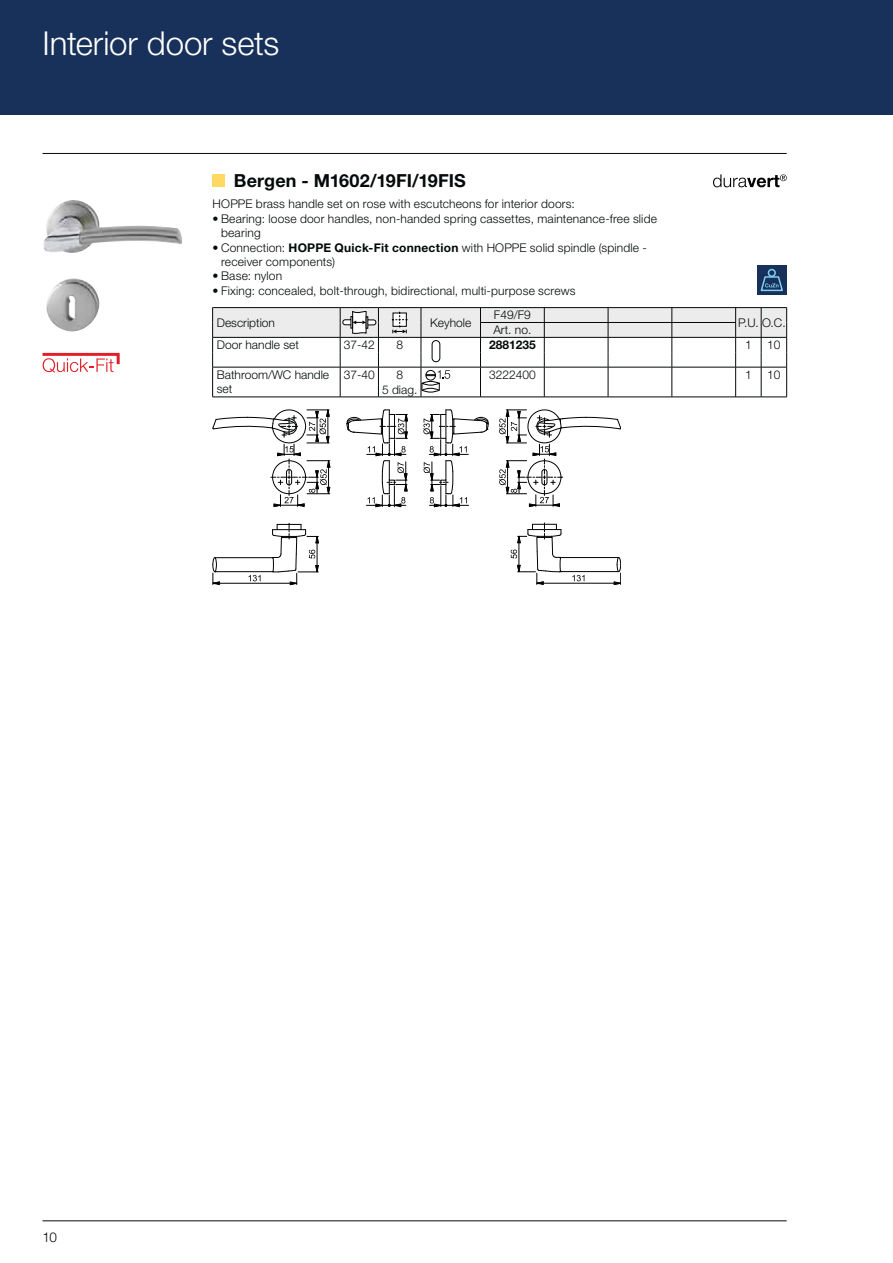
<style>
.page{position:relative;width:893px;height:1263px;background:#fff}
.page>*{position:absolute;margin:0;border:0;box-sizing:border-box;transform-origin:0 0}
.t1{font:300 33px "Helvetica Neue LTW1 G";letter-spacing:-.005em;color:#fff}
.t2{font:700 18px "Helvetica Neue LTW1 G";letter-spacing:.005em;color:#040909}
.t3{font:300 13.5px "Helvetica Neue LTW1 G";color:#040909}
.t4{font:300 12px/14.4px "Helvetica Neue LTW1 G";letter-spacing:.015em;color:#040909}
.t5{font:700 12px "Helvetica Neue LTW1 G";color:#040909}
.s1{font-weight:700}
</style>
<div class="page">
<div style="left:0;top:0;width:893px;height:115px;background:#18315a"></div>
<hr style="left:43px;top:1220px;width:744px;height:1px;background:#040909">
<hr style="left:212px;top:397px;width:128px;height:1px;background:#040909">
<hr style="left:340px;top:397px;width:38px;height:1px;background:#040909">
<hr style="left:378px;top:397px;width:43px;height:1px;background:#040909">
<hr style="left:421px;top:397px;width:187px;height:1px;background:#040909">
<hr style="left:608px;top:397px;width:179px;height:1px;background:#040909">
<hr style="left:212px;top:307px;width:128px;height:1px;background:#040909">
<hr style="left:340px;top:307px;width:38px;height:1px;background:#040909">
<hr style="left:378px;top:307px;width:43px;height:1px;background:#040909">
<hr style="left:421px;top:307px;width:187px;height:1px;background:#040909">
<hr style="left:608px;top:307px;width:179px;height:1px;background:#040909">
<img style="left:43px;top:200px;width:139px;height:131px">
<svg style="left:43px;top:353px;width:77px;height:20px"></svg>
<svg style="left:713px;top:174px;width:74px;height:13px"></svg>
<div style="left:757px;top:265px;width:30px;height:30px;background:#18315a"></div>
<div style="left:768px;top:269px;width:8px;height:8px;border:1px solid #85cff3;border-radius:50%"></div>
<svg style="left:760px;top:275px;width:23px;height:17px"></svg>
<svg style="left:212px;top:308px;width:575px;height:89px"></svg>
<svg style="left:423px;top:410px;width:66px;height:97px"></svg>
<svg style="left:346px;top:410px;width:62px;height:98px"></svg>
<svg style="left:212px;top:523px;width:107px;height:62px"></svg>
<svg style="left:511px;top:523px;width:110px;height:62px"></svg>
<svg style="left:213px;top:409px;width:117px;height:98px"></svg>
<svg style="left:499px;top:409px;width:122px;height:98px"></svg>
<div style="left:213px;top:174px;width:12px;height:13px;background:#ffd962"></div>
<hr style="left:43px;top:153px;width:744px;height:1px;background:#040909">
<h1 class="t1" style="left:43px;top:32px;width:238px">Interior door sets</h1>
<h2 class="t2" style="left:234px;top:174px;width:233px">Bergen - M1602/19FI/19FIS</h2>
<p class="t4" style="left:213px;top:198px;width:364px">HOPPE brass handle set on rose with escutcheons for interior doors:</p>
<p class="t4" style="left:221px;top:213px;width:437px;text-indent:-9px">• Bearing: loose door handles, non-handed spring cassettes, maintenance-free slide bearing</p>
<p class="t4" style="left:221px;top:242px;width:427px;text-indent:-9px">• Connection: <span class="s1">HOPPE Quick-Fit connection</span> with HOPPE solid spindle (spindle - receiver components)</p>
<p class="t4" style="left:213px;top:270px;width:71px">• Base: nylon</p>
<p class="t4" style="left:213px;top:285px;width:364px">• Fixing: concealed, bolt-through, bidirectional, multi-purpose screws</p>
<p class="t4" style="left:217px;top:317px;width:60px">Description</p>
<p class="t4" style="left:430px;top:317px;width:42px">Keyhole</p>
<p class="t4" style="left:494px;top:309px;width:38px">F49/F9</p>
<p class="t4" style="left:493px;top:324px;width:40px">Art. no.</p>
<p class="t4" style="left:738px;top:317px;width:49px">P.U. O.C.</p>
<p class="t4" style="left:217px;top:339px;width:84px">Door handle set</p>
<p class="t4" style="left:344px;top:339px;width:33px">37-42</p>
<p class="t4" style="left:396px;top:339px;width:8px">8</p>
<p class="t5" style="left:489px;top:340px;width:48px">2881235</p>
<p class="t4" style="left:745px;top:339px;width:8px">1</p>
<p class="t4" style="left:767px;top:339px;width:15px">10</p>
<p class="t4" style="left:217px;top:369px;width:114px">Bathroom/WC handle set</p>
<p class="t4" style="left:344px;top:369px;width:33px">37-40</p>
<p class="t4" style="left:396px;top:369px;width:8px">8</p>
<p class="t4" style="left:489px;top:369px;width:48px">3222400</p>
<p class="t4" style="left:745px;top:369px;width:8px">1</p>
<p class="t4" style="left:767px;top:369px;width:15px">10</p>
<p class="t4" style="left:382px;top:384px;width:37px">5 diag.</p>
<p class="t3" style="left:43px;top:1232px;width:16px">10</p>
</div>
